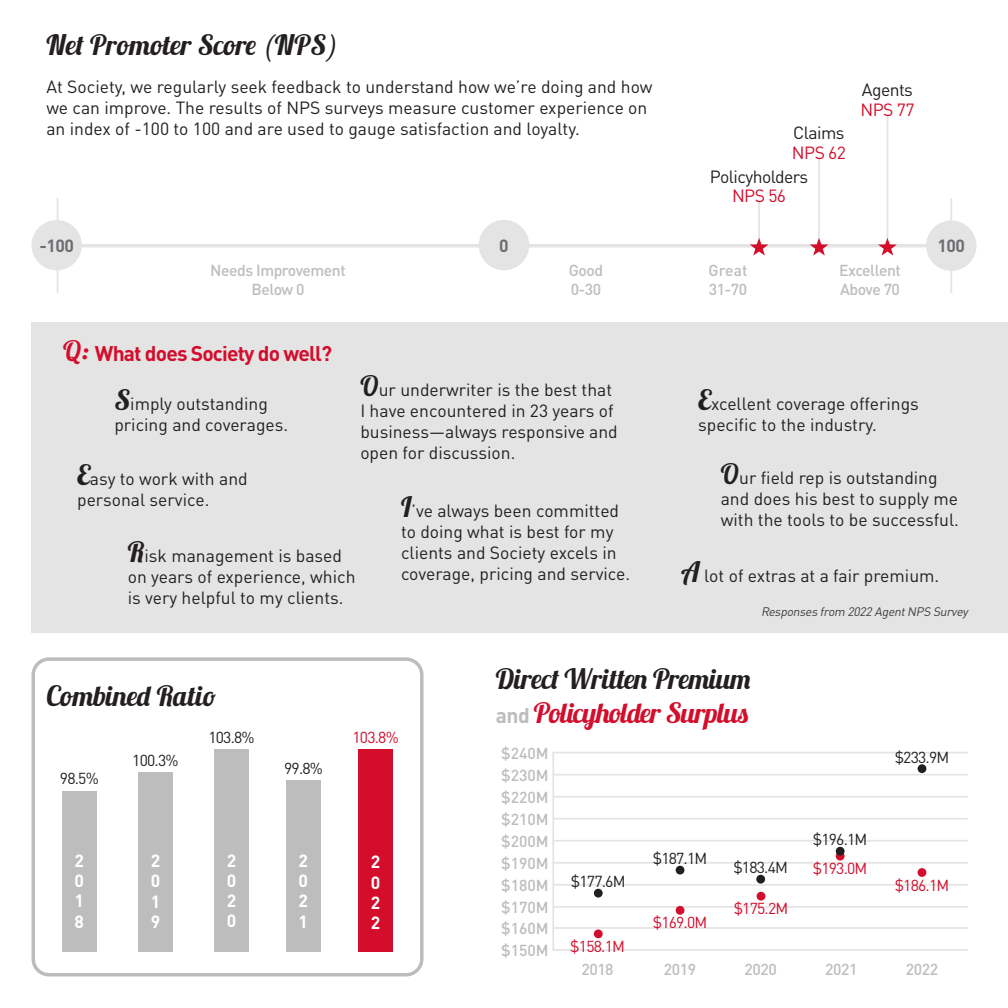
<style>
.page{position:relative;width:1008px;height:1008px;background:#fff}
.page>*{position:absolute;margin:0;border:0;box-sizing:border-box;transform-origin:0 0}
.t1{font:28px "Lobster 1.3";color:#231f20}
.t2{font:28px "Lobster 1.3";letter-spacing:-.025em;color:#d30d2b}
.t3{font:700 21px "DINOT";letter-spacing:-.04em;color:#d30d2b}
.t4{font:17.5px/21px "DINOT";color:#231f20}
.t5{font:700 17.5px/20.1px "DINOT";color:#fff;text-align:justify}
.t6{font:17.5px/19.2px "DINOT";letter-spacing:-.03em;color:#231f20;text-align:center}
.t7{font:17.5px "DINOT";letter-spacing:-.03em;color:#d30d2b}
.t8{font:700 17.5px "DINOT";letter-spacing:-.03em;color:#6c6d70}
.t9{font:500 15.75px/18.9px "DINOT";letter-spacing:-.03em;color:#bdbdbd;text-align:center}
.t10{font:15.75px "DINOT";letter-spacing:-.05em;color:#231f20}
.t11{font:15.75px "DINOT";letter-spacing:-.05em;color:#d30d2b}
.t12{font:italic 12.25px "DINOT";color:#3e3e3f}
.s1{color:#d30d2b}
.s2{font-family:"Lobster 1.3";font-weight:400;font-size:28px}
.s3{font-family:"Lobster 1.3";font-size:28px}
.s4{font-family:"DINOT";font-weight:700;font-size:21px;color:#bdbdbd}
</style>
<div class="page">
<hr style="left:74px;top:244px;width:860px;height:3px;background:#e4e4e4">
<hr style="left:887px;top:115px;width:1px;height:124px;background:#e4e4e4">
<hr style="left:57px;top:198px;width:1px;height:95px;background:#e4e4e4">
<div style="left:31px;top:657px;width:393px;height:320px;border:4px solid #bdbdbd;border-radius:16px"></div>
<div style="left:358px;top:750px;width:35px;height:202px;background:#d30d2b"></div>
<div style="left:62px;top:791px;width:35px;height:161px;background:#bdbdbd"></div>
<div style="left:138px;top:773px;width:35px;height:179px;background:#bdbdbd"></div>
<div style="left:286px;top:780px;width:35px;height:172px;background:#bdbdbd"></div>
<hr style="left:818px;top:159px;width:2px;height:79px;background:#e4e4e4">
<hr style="left:950px;top:198px;width:2px;height:95px;background:#e4e4e4">
<hr style="left:758px;top:201px;width:2px;height:38px;background:#e4e4e4">
<div style="left:32px;top:220px;width:50px;height:50px;background:#e4e4e4;border-radius:50%"></div>
<div style="left:926px;top:221px;width:50px;height:50px;background:#e4e4e4;border-radius:50%"></div>
<div style="left:479px;top:220px;width:50px;height:50px;background:#e4e4e4;border-radius:50%"></div>
<svg style="left:750px;top:238px;width:18px;height:18px"></svg>
<svg style="left:878px;top:238px;width:19px;height:18px"></svg>
<svg style="left:810px;top:238px;width:18px;height:18px"></svg>
<div style="left:214px;top:750px;width:35px;height:202px;background:#bdbdbd"></div>
<hr style="left:552px;top:752px;width:2px;height:199px;background:#e4e4e4">
<hr style="left:554px;top:949px;width:414px;height:2px;background:#e4e4e4">
<hr style="left:554px;top:927px;width:414px;height:2px;background:#e4e4e4">
<hr style="left:554px;top:906px;width:414px;height:2px;background:#e4e4e4">
<hr style="left:554px;top:884px;width:414px;height:2px;background:#e4e4e4">
<hr style="left:554px;top:862px;width:414px;height:2px;background:#e4e4e4">
<hr style="left:554px;top:840px;width:414px;height:2px;background:#e4e4e4">
<div style="left:918px;top:868px;width:8px;height:9px;background:#d30d2b;border-radius:50%"></div>
<div style="left:32px;top:322px;width:976px;height:311px;background:#e4e4e4"></div>
<hr style="left:554px;top:796px;width:414px;height:2px;background:#e4e4e4">
<hr style="left:554px;top:818px;width:414px;height:2px;background:#e4e4e4">
<hr style="left:554px;top:774px;width:414px;height:2px;background:#e4e4e4">
<hr style="left:554px;top:752px;width:414px;height:2px;background:#e4e4e4">
<div style="left:594px;top:889px;width:9px;height:9px;background:#231f20;border-radius:50%"></div>
<div style="left:594px;top:929px;width:9px;height:9px;background:#d30d2b;border-radius:50%"></div>
<div style="left:676px;top:866px;width:8px;height:9px;background:#231f20;border-radius:50%"></div>
<div style="left:676px;top:906px;width:8px;height:9px;background:#d30d2b;border-radius:50%"></div>
<div style="left:756px;top:875px;width:9px;height:9px;background:#231f20;border-radius:50%"></div>
<div style="left:757px;top:892px;width:8px;height:9px;background:#d30d2b;border-radius:50%"></div>
<div style="left:836px;top:852px;width:9px;height:9px;background:#d30d2b;border-radius:50%"></div>
<div style="left:918px;top:764px;width:8px;height:9px;background:#231f20;border-radius:50%"></div>
<div style="left:836px;top:847px;width:9px;height:9px;background:#231f20;border-radius:50%"></div>
<p class="t1" style="left:46px;top:27px;width:293px">Net Promoter Score (NPS)</p>
<p class="t4" style="left:46px;top:76px;width:608px">At Society, we regularly seek feedback to understand how we’re doing and how we can improve. The results of NPS surveys measure customer experience on an index of -100 to 100 and are used to gauge satisfaction and loyalty.</p>
<p class="t4" style="left:793px;top:122px;width:53px">Claims</p>
<p class="t7" style="left:792px;top:141px;width:56px">NPS 62</p>
<p class="t6" style="left:710px;top:166px;width:100px">Policyholders<br><span class="s1">NPS 56</span></p>
<p class="t4" style="left:862px;top:79px;width:53px">Agents</p>
<p class="t7" style="left:860px;top:98px;width:56px">NPS 77</p>
<p class="t8" style="left:40px;top:234px;width:36px">-100</p>
<p class="t8" style="left:499px;top:234px;width:11px">0</p>
<p class="t8" style="left:938px;top:235px;width:29px">100</p>
<p class="t9" style="left:210px;top:260px;width:137px">Needs Improvement<br>Below 0</p>
<p class="t3" style="left:63px;top:340px;width:271px"><span class="s2">Q:</span> What does Society do well?</p>
<p class="t9" style="left:569px;top:260px;width:36px">Good</p>
<p class="t9" style="left:571px;top:279px;width:32px">0-30</p>
<p class="t4" style="left:360px;top:379px;width:259px"><span class="s3">O</span>ur underwriter is the best that<br>I have encountered in 23 years of business—always responsive and open for discussion.</p>
<p class="t4" style="left:114px;top:393px;width:175px"><span class="s3">S</span>imply outstanding pricing and coverages.</p>
<p class="t4" style="left:77px;top:468px;width:172px"><span class="s3">E</span>asy to work with and personal service.</p>
<p class="t4" style="left:401px;top:499px;width:231px"><span class="s3">I</span>’ve always been committed to doing what is best for my clients and Society excels in coverage, pricing and service.</p>
<p class="t4" style="left:128px;top:545px;width:229px"><span class="s3">R</span>isk management is based on years of experience, which is very helpful to my clients.</p>
<p class="t9" style="left:709px;top:260px;width:40px">Great</p>
<p class="t9" style="left:709px;top:279px;width:40px">31-70</p>
<p class="t9" style="left:839px;top:260px;width:63px">Excellent</p>
<p class="t9" style="left:840px;top:279px;width:61px">Above 70</p>
<p class="t4" style="left:698px;top:393px;width:222px"><span class="s3">E</span>xcellent coverage offerings specific to the industry.</p>
<p class="t4" style="left:721px;top:467px;width:240px"><span class="s3">O</span>ur field rep is outstanding and does his best to supply me with the tools to be successful.</p>
<p class="t4" style="left:681px;top:565px;width:260px"><span class="s3">A</span> lot of extras at a fair premium.</p>
<p class="t12" style="left:761px;top:604px;width:211px">Responses from 2022 AgentNPS Survey</p>
<p class="t1" style="left:46px;top:678px;width:171px">Combined Ratio</p>
<p class="t1" style="left:496px;top:661px;width:256px">Direct Written Premium</p>
<p class="t2" style="left:496px;top:695px;width:254px"><span class="s4">and</span> Policyholder Surplus</p>
<p class="t10" style="left:208px;top:728px;width:48px">103.8%</p>
<p class="t11" style="left:353px;top:728px;width:48px">103.8%</p>
<p class="t10" style="left:60px;top:769px;width:40px">98.5%</p>
<p class="t10" style="left:132px;top:751px;width:48px">100.3%</p>
<p class="t10" style="left:284px;top:758px;width:40px">99.8%</p>
<p class="t9" style="left:501px;top:743px;width:49px">$240M</p>
<p class="t9" style="left:501px;top:765px;width:49px">$230M</p>
<p class="t9" style="left:501px;top:787px;width:49px">$220M</p>
<p class="t9" style="left:501px;top:809px;width:49px">$210M</p>
<p class="t9" style="left:501px;top:831px;width:49px">$200M</p>
<p class="t10" style="left:813px;top:830px;width:56px">$196.1M</p>
<p class="t10" style="left:895px;top:747px;width:56px">$233.9M</p>
<p class="t5" style="left:75px;top:850px;width:11px">2<br>0<br>1<br>8</p>
<p class="t5" style="left:151px;top:850px;width:11px">2<br>0<br>1<br>9</p>
<p class="t5" style="left:227px;top:850px;width:11px">2<br>0<br>2<br>0</p>
<p class="t5" style="left:299px;top:850px;width:11px">2<br>0<br>2<br>1</p>
<p class="t5" style="left:371px;top:852px;width:11px">2<br>0<br>2<br>2</p>
<p class="t9" style="left:501px;top:853px;width:49px">$190M</p>
<p class="t9" style="left:501px;top:875px;width:49px">$180M</p>
<p class="t10" style="left:571px;top:872px;width:56px">$177.6M</p>
<p class="t10" style="left:653px;top:849px;width:56px">$187.1M</p>
<p class="t10" style="left:733px;top:858px;width:56px">$183.4M</p>
<p class="t11" style="left:813px;top:859px;width:56px">$193.0M</p>
<p class="t11" style="left:895px;top:875px;width:56px">$186.1M</p>
<p class="t9" style="left:501px;top:897px;width:49px">$170M</p>
<p class="t9" style="left:501px;top:918px;width:49px">$160M</p>
<p class="t11" style="left:653px;top:913px;width:56px">$169.0M</p>
<p class="t11" style="left:734px;top:899px;width:56px">$175.2M</p>
<p class="t9" style="left:501px;top:941px;width:49px">$150M</p>
<p class="t11" style="left:570px;top:936px;width:56px">$158.1M</p>
<p class="t9" style="left:582px;top:959px;width:34px">2018</p>
<p class="t9" style="left:664px;top:959px;width:34px">2019</p>
<p class="t9" style="left:745px;top:959px;width:34px">2020</p>
<p class="t9" style="left:825px;top:959px;width:34px">2021</p>
<p class="t9" style="left:906px;top:959px;width:34px">2022</p>
</div>
